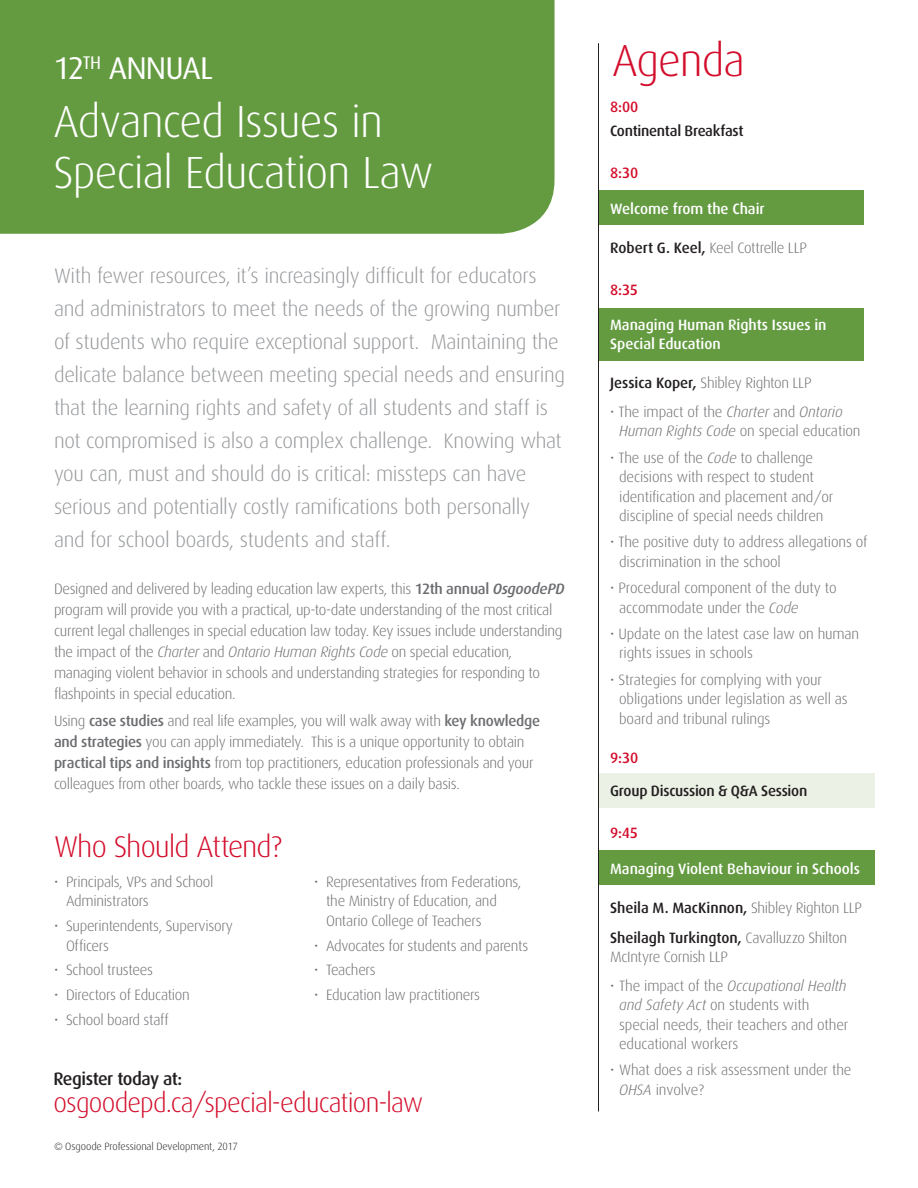
<style>
.page{position:relative;width:918px;height:1188px;background:#fff}
.page>*{position:absolute;margin:0;border:0;box-sizing:border-box;transform-origin:0 0}
.t1{font:300 45px/51px "Dax";letter-spacing:-.02em;color:#fff}
.t2{font:300 45px "Dax";letter-spacing:-.025em;color:#d30d2b}
.t3{font:31.5px "Dax";letter-spacing:-.025em;color:#fff}
.t4{font:300 30px "Dax";letter-spacing:-.035em;color:#d30d2b}
.t5{font:300 27px "Dax";letter-spacing:-.03em;color:#d30d2b}
.t6{font:300 21px/33px "Dax";letter-spacing:-.015em;color:#95979a}
.t7{font:500 18px "Dax";letter-spacing:-.03em;color:#231f20}
.Body_Copy_Bullet{font:300 15px/19.5px "Dax";letter-spacing:-.015em;color:#6c6d70}
.Speaker{font:300 15px/19.5px "Dax";letter-spacing:-.02em;color:#6c6d70}
.White_Head{font:500 15px/19.5px "Dax";letter-spacing:-.005em;color:#fff}
.Black_Head{font:500 15px "Dax";letter-spacing:-.02em;color:#231f20}
.Speaker-2{font:500 15px "Dax";letter-spacing:-.005em;color:#231f20}
.Red_Head{font:500 15px "Dax";letter-spacing:-.015em;color:#d30d2b}
.t8{font:300 10.5px "Dax";letter-spacing:-.005em;color:#231f20}
.s1{font-weight:500}
.s2{font-weight:500;font-style:italic}
.s3{font-style:italic}
.s4{font-weight:500;color:#231f20}
.s5{font-weight:300;color:#6c6d70}
</style>
<div class="page">
<div style="left:598px;top:773px;width:277px;height:35px;background:#ebf1e5"></div>
<div style="left:598px;top:850px;width:277px;height:34px;background:#649b41"></div>
<div style="left:599px;top:309px;width:265px;height:52px;background:#649b41"></div>
<div style="left:598px;top:191px;width:266px;height:34px;background:#649b41"></div>
<hr style="left:598px;top:43px;width:1px;height:1069px;background:#231f20">
<div style="left:0;top:0;width:555px;height:234px;background:#649b41"></div>
<p class="t3" style="left:54px;top:51px;width:161px">12<sup>TH</sup> ANNUAL</p>
<p class="t1" style="left:54px;top:96px;width:381px">Advanced Issues in<br>Special Education Law</p>
<p class="t6" style="left:54px;top:260px;width:513px">With fewer resources, it’s increasingly difficult for educators and administrators to meet the needs of the growing number of students who require exceptional support. Maintaining the delicate balance between meeting special needs and ensuring that the learning rights and safety of all students and staff is not compromised is also a complex challenge. Knowing what you can, must and should do is critical: missteps can have serious and potentially costly ramifications both personally and for school boards, students and staff.</p>
<p class="Body_Copy_Bullet" style="left:54px;top:579px;width:512px;line-height:21px">Designed and delivered by leading education law experts, this <span class="s1">12th annual</span> <span class="s2">OsgoodePD </span>program will provide you with a practical, up-to-date understanding of the most critical current legal challenges in special education law today. Key issues include understanding the impact of the <span class="s3">Charter</span> and <span class="s3">Ontario Human Rights Code</span> on special education, managing violent behavior in schools and understanding strategies for responding to flashpoints in special education.</p>
<p class="Body_Copy_Bullet" style="left:54px;top:710px;width:488px;line-height:21px">Using <span class="s1">case studies</span> and real life examples, you will walk away with <span class="s1">key knowledge and strategies</span> you can apply immediately. This is a unique opportunity to obtain <span class="s1">practical tips and insights</span> from top practitioners, education professionals and your colleagues from other boards, who tackle these issues on a daily basis.</p>
<p class="t4" style="left:54px;top:830px;width:229px">Who Should Attend?</p>
<p class="Body_Copy_Bullet" style="left:66px;top:872px;width:149px;text-indent:-12px">• Principals, VPs and School<br>Administrators</p>
<p class="Body_Copy_Bullet" style="left:66px;top:916px;width:169px;text-indent:-12px">• Superintendents, Supervisory<br>Officers</p>
<p class="Body_Copy_Bullet" style="left:54px;top:961px;width:101px">• School trustees</p>
<p class="Body_Copy_Bullet" style="left:54px;top:986px;width:137px">• Directors of Education</p>
<p class="Body_Copy_Bullet" style="left:54px;top:1010px;width:116px">• School board staff</p>
<p class="Body_Copy_Bullet" style="left:326px;top:872px;width:197px;text-indent:-12px">• Representatives from Federations, the Ministry of Education, and<br>Ontario College of Teachers</p>
<p class="Body_Copy_Bullet" style="left:314px;top:936px;width:216px">• Advocates for students and parents</p>
<p class="Body_Copy_Bullet" style="left:314px;top:961px;width:63px">• Teachers</p>
<p class="Body_Copy_Bullet" style="left:314px;top:986px;width:168px">• Education law practitioners</p>
<p class="t7" style="left:54px;top:1069px;width:130px">Register today at:</p>
<p class="t5" style="left:54px;top:1088px;width:371px">osgoodepd.ca/special-education-law</p>
<p class="t8" style="left:54px;top:1140px;width:185px">© Osgoode Professional Development, 2017</p>
<p class="t2" style="left:612px;top:35px;width:135px">Agenda</p>
<p class="Red_Head" style="left:610px;top:99px;width:30px">8:00</p>
<p class="Black_Head" style="left:610px;top:123px;width:135px">Continental Breakfast</p>
<p class="Red_Head" style="left:610px;top:165px;width:30px">8:30</p>
<p class="White_Head" style="left:610px;top:199px;width:156px">Welcome from the Chair</p>
<p class="Speaker" style="left:610px;top:238px;width:198px"><span class="s4">Robert G. Keel,</span> Keel Cottrelle LLP</p>
<p class="Red_Head" style="left:610px;top:281px;width:29px">8:35</p>
<p class="White_Head" style="left:610px;top:315px;width:218px">Managing Human Rights Issues in<br>Special Education</p>
<p class="Speaker" style="left:610px;top:374px;width:203px"><span class="s4">Jessica Koper,</span> Shibley Righton LLP</p>
<p class="Body_Copy_Bullet" style="left:619px;top:402px;width:243px;text-indent:-9px">• The impact of the <span class="s3">Charter</span> and <span class="s3">Ontario<br>Human Rights Code</span> on special education</p>
<p class="Body_Copy_Bullet" style="left:619px;top:448px;width:216px;text-indent:-9px">• The use of the <span class="s3">Code</span> to challenge decisions with respect to student identification and placement and/or discipline of special needs children</p>
<p class="Body_Copy_Bullet" style="left:619px;top:533px;width:250px;text-indent:-9px">• The positive duty to address allegations of discrimination in the school</p>
<p class="Body_Copy_Bullet" style="left:619px;top:578px;width:219px;text-indent:-9px">• Procedural component of the duty to accommodate under the <span class="s3">Code</span></p>
<p class="Body_Copy_Bullet" style="left:619px;top:624px;width:242px;text-indent:-9px">• Update on the latest case law on human rights issues in schools</p>
<p class="Body_Copy_Bullet" style="left:619px;top:670px;width:230px;text-indent:-9px">• Strategies for complying with your obligations under legislation as well as board and tribunal rulings</p>
<p class="Red_Head" style="left:610px;top:750px;width:30px">9:30</p>
<p class="Black_Head" style="left:610px;top:783px;width:199px">Group Discussion &amp; Q&amp;A Session</p>
<p class="Red_Head" style="left:610px;top:825px;width:29px">9:45</p>
<p class="White_Head" style="left:610px;top:859px;width:251px">Managing Violent Behaviour in Schools</p>
<p class="Speaker-2" style="left:610px;top:899px;width:253px">Sheila M. MacKinnon, <span class="s5">Shibley Righton LLP</span></p>
<p class="Speaker" style="left:610px;top:928px;width:238px"><span class="s4">Sheilagh Turkington,</span> Cavalluzzo Shilton<br>McIntyre Cornish LLP</p>
<p class="Body_Copy_Bullet" style="left:619px;top:976px;width:231px;text-indent:-9px">• The impact of the <span class="s3">Occupational Health and Safety Act</span> on students with special needs, their teachers and other educational workers</p>
<p class="Body_Copy_Bullet" style="left:619px;top:1061px;width:234px;text-indent:-9px">• What does a risk assessment under the<br><span class="s3">OHSA</span> involve?</p>
</div>
